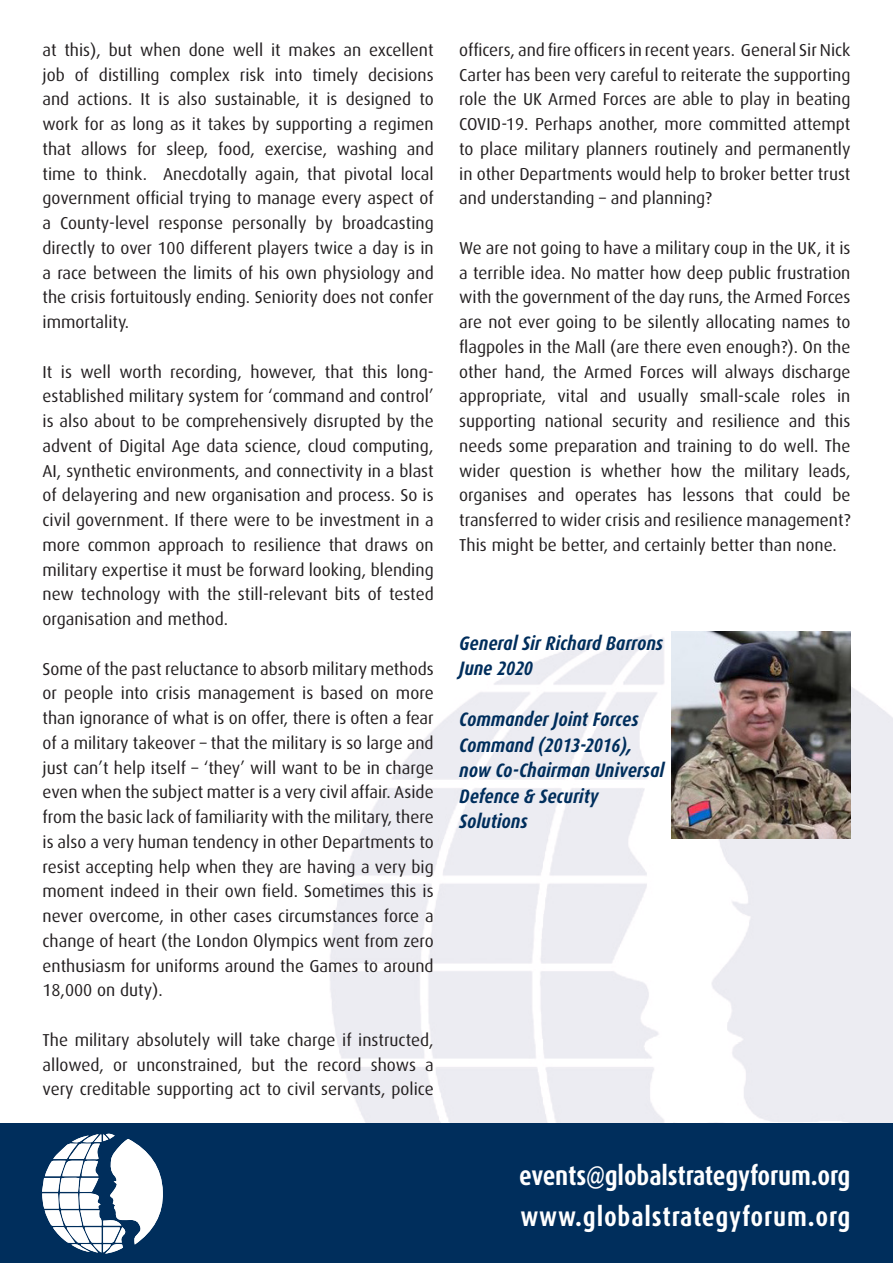
<style>
.page{position:relative;width:893px;height:1263px;background:#fff}
.page>*{position:absolute;margin:0;border:0;box-sizing:border-box;transform-origin:0 0}
.t1{font:700 27px/40.5px "Dax Condensed";letter-spacing:-.005em;color:#fff}
.t2{font:italic 700 19.5px/25.5px "Dax Condensed";color:#002e5c}
.t3{font:17.25px/24.8px "Dax";color:#231f20;text-align:justify}
</style>
<div class="page">
<img style="left:330px;top:631px;width:563px;height:492px">
<div style="left:0;top:1123px;width:893px;height:140px;background:#002e5c"></div>
<svg style="left:42px;top:1133px;width:121px;height:120px"></svg>
<img style="left:672px;top:631px;width:178px;height:207px">
<p class="t3" style="left:43px;top:38px;width:393px">at this), but when done well it makes an excellent job of distilling complex risk into timely decisions and actions. It is also sustainable, it is designed to work for as long as it takes by supporting a regimen that allows for sleep, food, exercise, washing and time to think. Anecdotally again, that pivotal local government official trying to manage every aspect of a County-level response personally by broadcasting directly to over 100 different players twice a day is in a race between the limits of his own physiology and the crisis fortuitously ending. Seniority does not confer immortality.</p>
<p class="t3" style="left:43px;top:359px;width:393px">It is well worth recording, however, that this long&shy;established military system for ‘command and control’ is also about to be comprehensively disrupted by the advent of Digital Age data science, cloud computing, AI, synthetic environments, and connectivity in a blast of delayering and new organisation and process. So is civil government. If there were to be investment in a more common approach to resilience that draws on military expertise it must be forward looking, blending new technology with the still-relevant bits of tested organisation and method.</p>
<p class="t3" style="left:43px;top:656px;width:393px">Some of the past reluctance to absorb military methods or people into crisis management is based on more than ignorance of what is on offer, there is often a fear of a military takeover – that the military is so large and just can’t help itself – ‘they’ will want to be in charge even when the subject matter is a very civil affair. Aside from the basic lack of familiarity with the military, there is also a very human tendency in other Departments to resist accepting help when they are having a very big moment indeed in their own field. Sometimes this is never overcome, in other cases circumstances force a change of heart (the London Olympics went from zero enthusiasm for uniforms around the Games to around 18,000 on duty).</p>
<p class="t3" style="left:43px;top:1028px;width:393px">The military absolutely will take charge if instructed, allowed, or unconstrained, but the record shows a very creditable supporting act to civil servants, police</p>
<p class="t3" style="left:459px;top:38px;width:393px">officers, and fire officers in recent years. General Sir Nick Carter has been very careful to reiterate the supporting role the UK Armed Forces are able to play in beating COVID-19. Perhaps another, more committed attempt to place military planners routinely and permanently in other Departments would help to broker better trust and understanding – and planning?</p>
<p class="t3" style="left:459px;top:236px;width:393px">We are not going to have a military coup in the UK, it is a terrible idea. No matter how deep public frustration with the government of the day runs, the Armed Forces are not ever going to be silently allocating names to flagpoles in the Mall (are there even enough?). On the other hand, the Armed Forces will always discharge appropriate, vital and usually small-scale roles in supporting national security and resilience and this needs some preparation and training to do well. The wider question is whether how the military leads, organises and operates has lessons that could be transferred to wider crisis and resilience management?<br>This might be better, and certainly better than none.</p>
<p class="t2" style="left:459px;top:630px;width:205px">General Sir Richard Barrons</p>
<p class="t2" style="left:459px;top:656px;width:75px">June 2020</p>
<p class="t2" style="left:459px;top:707px;width:181px">Commander Joint Forces</p>
<p class="t2" style="left:459px;top:732px;width:174px">Command (2013-2016),</p>
<p class="t2" style="left:459px;top:758px;width:206px">now Co-Chairman Universal</p>
<p class="t2" style="left:459px;top:783px;width:141px">Defence &amp; Security<br>Solutions</p>
<h1 class="t1" style="left:519px;top:1156px;width:333px">events@globalstrategyforum.org www.globalstrategyforum.org</h1>
</div>
